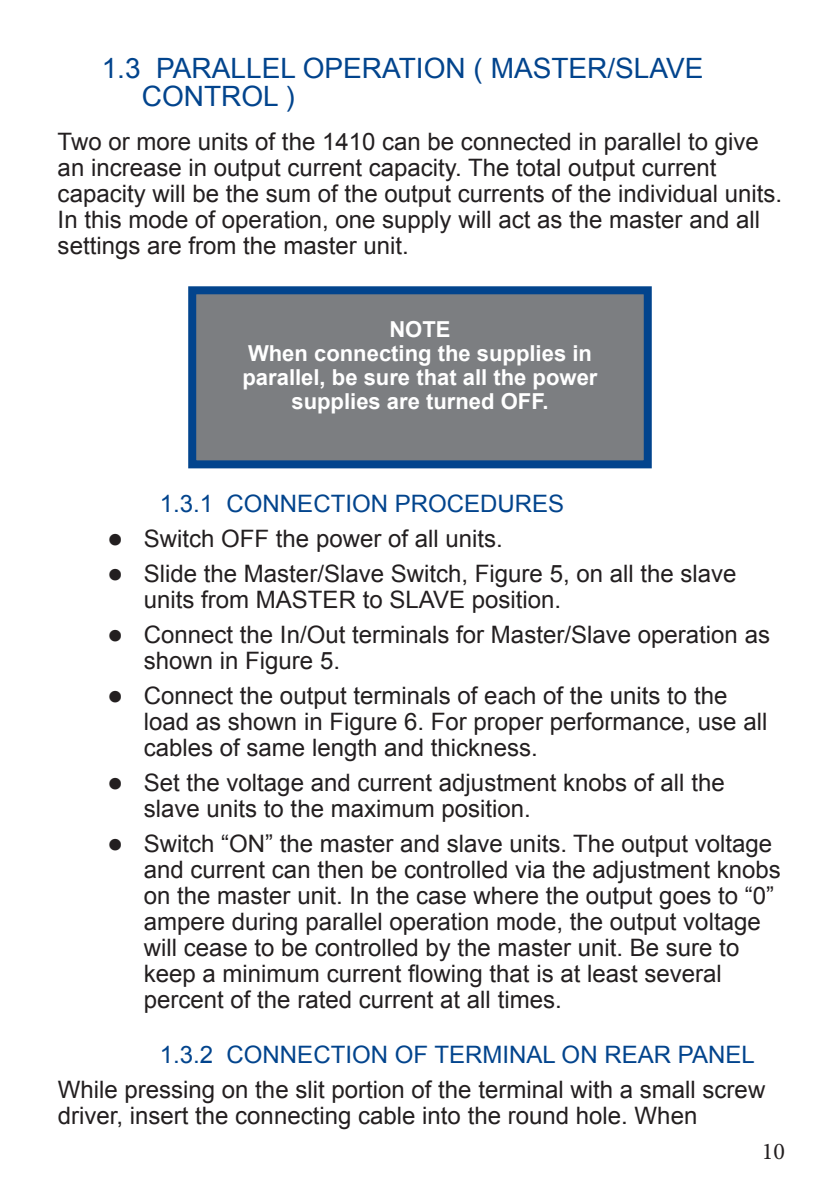
<style>
.page{position:relative;width:840px;height:1191px;background:#fff}
.page>*{position:absolute;margin:0;border:0;box-sizing:border-box;transform-origin:0 0}
.t1{font:28px/28px "Arial";color:#02448d}
.t2{font:24px/26px "Arial";color:#231f20}
.t3{font:24px "Arial";color:#02448d}
.t4{font:24px "Minion Pro";color:#231f20}
.t5{font:700 22px/24px "Arial";color:#fff;text-align:center}
</style>
<div class="page">
<div style="left:192px;top:290px;width:455px;height:174px;background:#7c7e81"></div>
<div style="left:188px;top:286px;width:463px;height:182px;border:8px solid #02448d"></div>
<p class="t1" style="left:142px;top:54px;width:563px;text-indent:-40px">1.3 PARALLEL OPERATION ( MASTER/SLAVE<br>CONTROL )</p>
<p class="t2" style="left:58px;top:129px;width:725px">Two or more units of the 1410 can be connected in parallel to give an increase in output current capacity. The total output current capacity will be the sum of the output currents of the individual units.<br>In this mode of operation, one supply will act as the master and all settings are from the master unit.</p>
<p class="t5" style="left:242px;top:318px;width:356px">NOTE<br>When connecting the supplies in parallel, be sure that all the power supplies are turned OFF.</p>
<p class="t3" style="left:160px;top:488px;width:406px">1.3.1 CONNECTION PROCEDURES</p>
<p class="t2" style="left:144px;top:521px;width:594px;line-height:35px">Switch OFF the power of all units.<br>Slide the Master/Slave Switch, Figure 5, on all the slave</p>
<p class="t2" style="left:144px;top:582px;width:627px;line-height:35px">units from MASTER to SLAVE position.<br>Connect the In/Out terminals for Master/Slave operation as</p>
<p class="t2" style="left:144px;top:643px;width:585px;line-height:35px">shown in Figure 5.<br>Connect the output terminals of each of the units to the</p>
<p class="t2" style="left:144px;top:709px;width:624px">load as shown in Figure 6. For proper performance, use all cables of same length and thickness.</p>
<p class="t2" style="left:144px;top:770px;width:582px">Set the voltage and current adjustment knobs of all the slave units to the maximum position.</p>
<p class="t2" style="left:144px;top:831px;width:638px">Switch “ON” the master and slave units. The output voltage and current can then be controlled via the adjustment knobs on the master unit. In the case where the output goes to “0” ampere during parallel operation mode, the output voltage will cease to be controlled by the master unit. Be sure to keep a minimum current flowing that is at least several percent of the rated current at all times.</p>
<p class="t3" style="left:160px;top:1039px;width:596px">1.3.2 CONNECTION OF TERMINAL ON REAR PANEL</p>
<p class="t2" style="left:58px;top:1077px;width:708px">While pressing on the slit portion of the terminal with a small screw driver, insert the connecting cable into the round hole. When</p>
<p class="t4" style="left:761px;top:1135px;width:25px">10</p>
</div>
